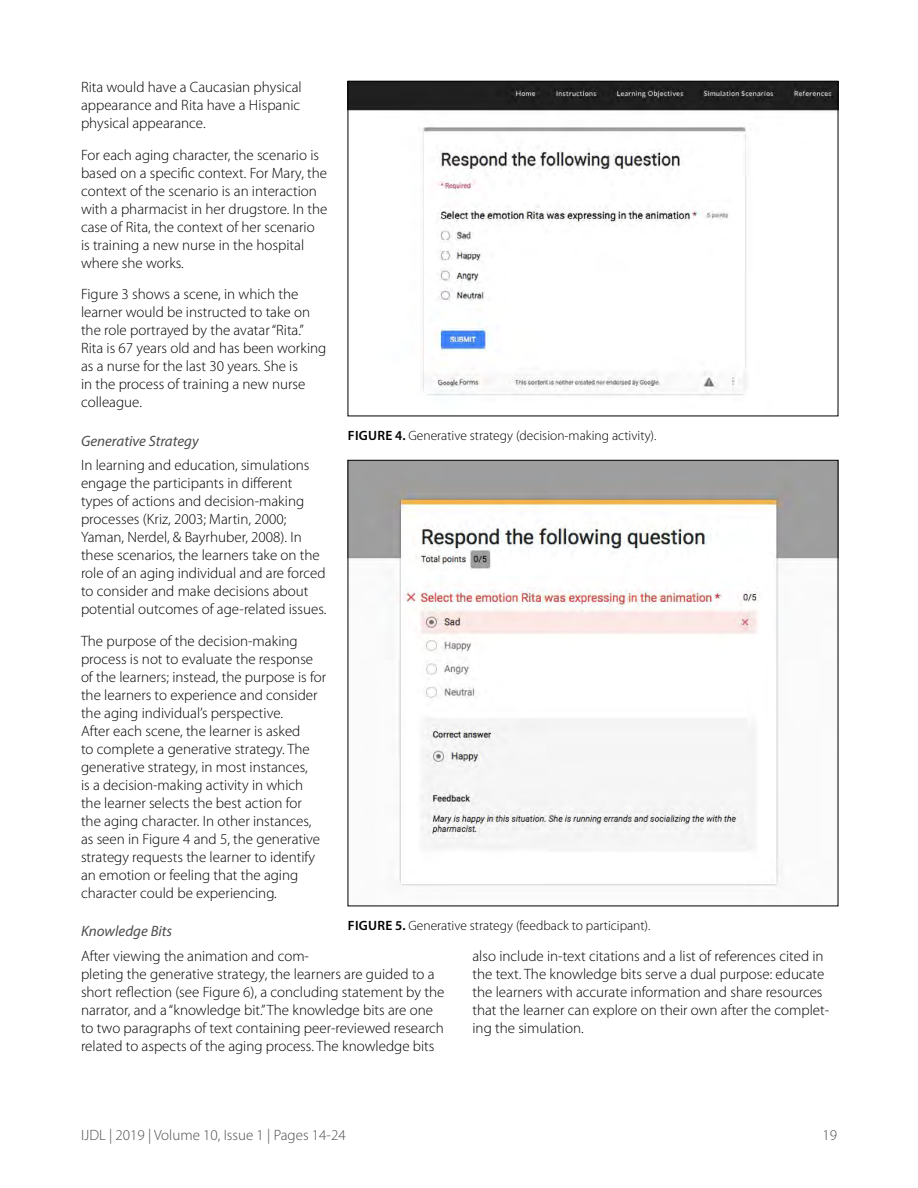
<style>
.page{position:relative;width:918px;height:1188px;background:#fff}
.page>*{position:absolute;margin:0;border:0;box-sizing:border-box;transform-origin:0 0}
.t1{font:300 15px/18px "Myriad Pro";color:#000}
.t2{font:300 15px "Myriad Pro";color:#4d4d4f}
.t3{font:italic 15px "Myriad Pro";color:#4d4d4f}
.t4{font:300 13.5px "Myriad Pro";color:#000}
.s1{font-weight:600}
</style>
<div class="page">
<img style="left:350px;top:83px;width:486px;height:313px">
<div style="left:348px;top:81px;width:490px;height:335px;border:1px solid #000"></div>
<img style="left:350px;top:462px;width:486px;height:424px">
<p class="t1" style="left:81px;top:79px;width:222px;text-align:justify">Rita would have a Caucasian physical appearance and Rita have a Hispanic physical appearance.</p>
<p class="t1" style="left:81px;top:146px;width:248px">For each aging character, the scenario is based on a specific context. For Mary, the context of the scenario is an interaction with a pharmacist in her drugstore. In the case of Rita, the context of her scenario<br>is training a new nurse in the hospital where she works.</p>
<p class="t1" style="left:81px;top:286px;width:247px">Figure 3 shows a scene, in which the learner would be instructed to take on the role portrayed by the avatar “Rita.” Rita is 67 years old and has been working as a nurse for the last 30 years. She is<br>in the process of training a new nurse colleague.</p>
<p class="t3" style="left:81px;top:431px;width:119px">Generative Strategy</p>
<p class="t1" style="left:81px;top:457px;width:247px">In learning and education, simulations engage the participants in different types of actions and decision-making processes (Kriz, 2003; Martin, 2000; Yaman, Nerdel, &amp; Bayrhuber, 2008). In these scenarios, the learners take on the role of an aging individual and are forced to consider and make decisions about potential outcomes of age-related issues.</p>
<p class="t1" style="left:81px;top:632px;width:247px">The purpose of the decision-making process is not to evaluate the response of the learners; instead, the purpose is for the learners to experience and consider the aging individual’s perspective.<br>After each scene, the learner is asked<br>to complete a generative strategy. The generative strategy, in most instances,<br>is a decision-making activity in which the learner selects the best action for<br>the aging character. In other instances, as seen in Figure 4 and 5, the generative strategy requests the learner to identify an emotion or feeling that the aging character could be experiencing.</p>
<p class="t3" style="left:81px;top:922px;width:93px">Knowledge Bits</p>
<p class="t1" style="left:81px;top:947px;width:365px">After viewing the animation and com-<br>pleting the generative strategy, the learners are guided to a short reflection (see Figure 6), a concluding statement by the narrator, and a “knowledge bit.” The knowledge bits are one to two paragraphs of text containing peer-reviewed research related to aspects of the aging process. The knowledge bits</p>
<p class="t1" style="left:472px;top:948px;width:358px">also include in-text citations and a list of references cited in the text. The knowledge bits serve a dual purpose: educate the learners with accurate information and share resources that the learner can explore on their own after the complet&shy;ing the simulation.</p>
<p class="t4" style="left:348px;top:428px;width:310px"><span class="s1">FIGURE 4.</span> Generative strategy (decision-making activity).</p>
<p class="t4" style="left:348px;top:918px;width:304px"><span class="s1">FIGURE 5.</span> Generative strategy (feedback to participant).</p>
<p class="t2" style="left:81px;top:1126px;width:266px">IJDL | 2019 | Volume 10, Issue 1 | Pages 14-24</p>
<p class="t2" style="left:822px;top:1126px;width:16px">19</p>
</div>
